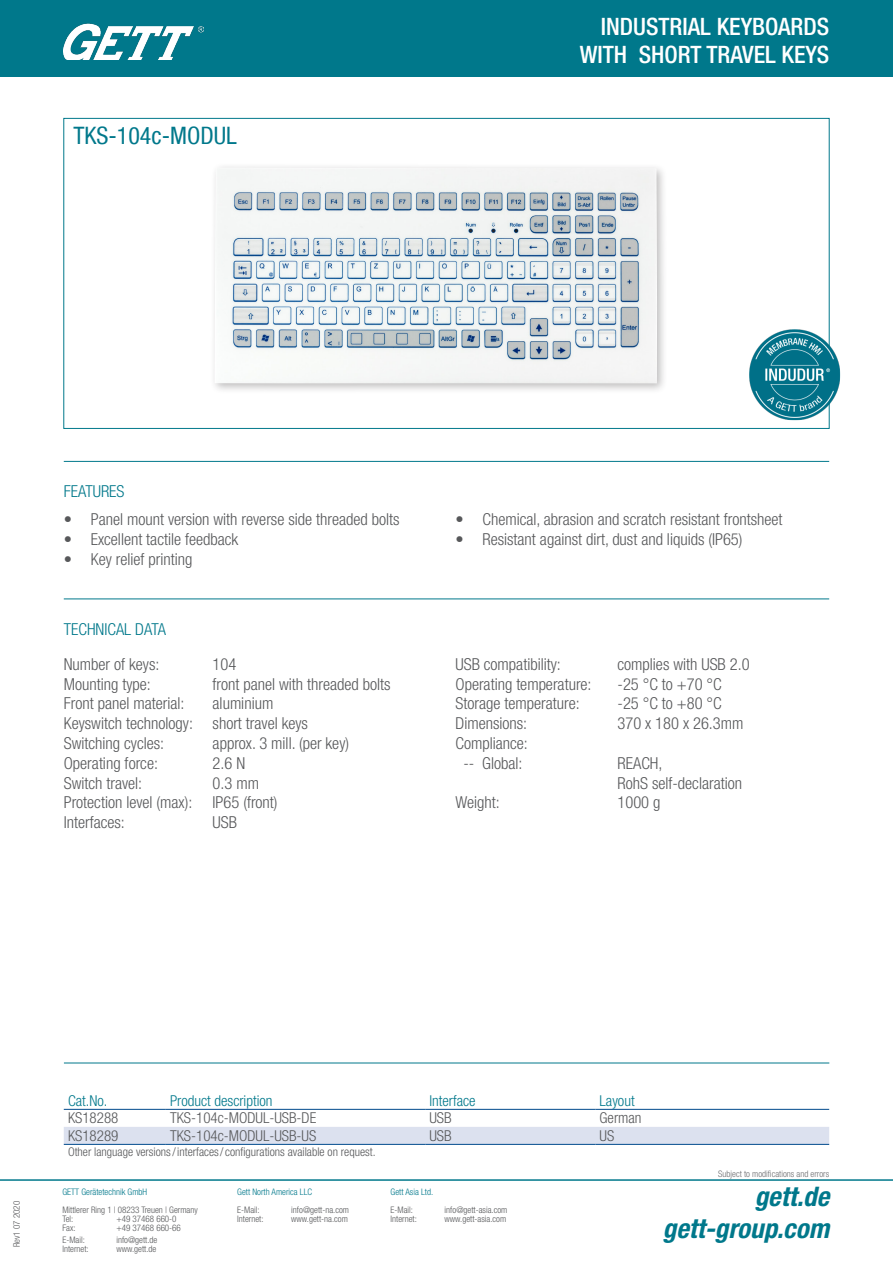
<style>
.page{position:relative;width:893px;height:1263px;background:#fff}
.page>*{position:absolute;margin:0;border:0;box-sizing:border-box;transform-origin:0 0}
.t1{font:italic 700 condensed 27px "Helvetica Neue LT Pro";color:#00788b}
.t2{font:500 condensed 24px "Helvetica Neue LT Com";color:#fff}
.t3{font:condensed 24px "Helvetica Neue LT Com";color:#00788b}
.t4{font:300 condensed 16.5px "Helvetica Neue LT Com";color:#57585a}
.t5{font:300 condensed 16.5px "Helvetica Neue LT Com";color:#00788b}
.t6{font:300 condensed 15px "Helvetica Neue LT Com";color:#57585a}
.t7{font:300 condensed 15px "Helvetica Neue LT Com";color:#00788b}
.t8{font:300 condensed 12px "Helvetica Neue LT Com";color:#57585a}
.t9{font:300 condensed 9px/9px "Helvetica Neue LT Com";color:#57585a}
.t10{font:300 condensed 9px "Helvetica Neue LT Com";color:#00788b}
.t11{font:300 condensed 9px "Helvetica Neue LT Com";color:#6c6d70}
</style>
<div class="page">
<hr style="left:64px;top:598px;width:765px;height:1px;background:#00788b">
<hr style="left:64px;top:1062px;width:765px;height:1px;background:#00788b">
<hr style="left:64px;top:461px;width:765px;height:1px;background:#00788b">
<div style="left:209px;top:162px;width:459px;height:233px;background:#231f20;opacity:.3"></div>
<img style="left:215px;top:168px;width:442px;height:215px">
<div style="left:0;top:0;width:893px;height:77px;background:#00788b"></div>
<img style="left:64px;top:23px;width:140px;height:37px">
<hr style="left:0;top:1179px;width:893px;height:2px;background:#00788b">
<div style="left:64px;top:1127px;width:765px;height:17px;background:#dce1ef"></div>
<hr style="left:64px;top:1144px;width:102px;height:1px;background:#004a8d">
<hr style="left:166px;top:1144px;width:259px;height:1px;background:#004a8d">
<hr style="left:425px;top:1144px;width:170px;height:1px;background:#004a8d">
<hr style="left:595px;top:1144px;width:234px;height:1px;background:#004a8d">
<hr style="left:64px;top:1109px;width:102px;height:1px;background:#004a8d">
<hr style="left:166px;top:1109px;width:259px;height:1px;background:#004a8d">
<hr style="left:425px;top:1109px;width:170px;height:1px;background:#004a8d">
<hr style="left:595px;top:1109px;width:234px;height:1px;background:#004a8d">
<img style="left:749px;top:323px;width:92px;height:102px">
<p class="t3" style="left:73px;top:121px;width:165px">TKS-104c-MODUL</p>
<p class="t2" style="left:601px;top:12px;width:230px">INDUSTRIAL KEYBOARDS</p>
<p class="t2" style="left:580px;top:41px;width:251px">WITH SHORT TRAVEL KEYS</p>
<p class="t5" style="left:64px;top:481px;width:62px">FEATURES</p>
<p class="t4" style="left:64px;top:510px;width:337px">• Panel mount version with reverse side threaded bolts</p>
<p class="t4" style="left:64px;top:530px;width:176px">• Excellent tactile feedback</p>
<p class="t4" style="left:64px;top:549px;width:130px">• Key relief printing</p>
<p class="t5" style="left:64px;top:619px;width:104px">TECHNICAL DATA</p>
<p class="t4" style="left:64px;top:654px;width:97px">Number of keys:</p>
<p class="t4" style="left:213px;top:654px;width:25px">104</p>
<p class="t4" style="left:64px;top:674px;width:89px">Mounting type:</p>
<p class="t4" style="left:213px;top:674px;width:180px">front panel with threaded bolts</p>
<p class="t4" style="left:64px;top:694px;width:122px">Front panel material:</p>
<p class="t4" style="left:213px;top:694px;width:62px">aluminium</p>
<p class="t4" style="left:64px;top:714px;width:246px">Keyswitch technology: short travel keys</p>
<p class="t4" style="left:64px;top:734px;width:102px">Switching cycles:</p>
<p class="t4" style="left:213px;top:734px;width:138px">approx. 3 mill. (per key)</p>
<p class="t4" style="left:64px;top:753px;width:96px">Operating force:</p>
<p class="t4" style="left:213px;top:753px;width:34px">2.6 N</p>
<p class="t4" style="left:64px;top:773px;width:80px">Switch travel:</p>
<p class="t4" style="left:213px;top:773px;width:48px">0.3 mm</p>
<p class="t4" style="left:64px;top:793px;width:215px">Protection level (max): IP65 (front)</p>
<p class="t4" style="left:64px;top:813px;width:63px">Interfaces:</p>
<p class="t4" style="left:213px;top:813px;width:26px">USB</p>
<p class="t4" style="left:455px;top:510px;width:329px">• Chemical, abrasion and scratch resistant frontsheet</p>
<p class="t4" style="left:455px;top:530px;width:289px">• Resistant against dirt, dust and liquids (IP65)</p>
<p class="t4" style="left:455px;top:654px;width:107px">USB compatibility:</p>
<p class="t4" style="left:617px;top:654px;width:134px">complies with USB 2.0</p>
<p class="t4" style="left:455px;top:674px;width:138px">Operating temperature:</p>
<p class="t4" style="left:617px;top:674px;width:106px">-25 °C to +70 °C</p>
<p class="t4" style="left:455px;top:694px;width:126px">Storage temperature:</p>
<p class="t4" style="left:617px;top:694px;width:106px">-25 °C to +80 °C</p>
<p class="t4" style="left:455px;top:714px;width:73px">Dimensions:</p>
<p class="t4" style="left:617px;top:714px;width:127px">370 x 180 x 26.3mm</p>
<p class="t4" style="left:455px;top:734px;width:74px">Compliance:</p>
<p class="t4" style="left:463px;top:753px;width:61px">-- Global:</p>
<p class="t4" style="left:617px;top:753px;width:46px">REACH,</p>
<p class="t4" style="left:617px;top:773px;width:126px">RohS self-declaration</p>
<p class="t4" style="left:455px;top:793px;width:46px">Weight:</p>
<p class="t4" style="left:617px;top:793px;width:44px">1000 g</p>
<p class="t9" style="left:12px;top:1247px;width:48px;rotate:-90deg">Rev1 07 2020</p>
<p class="t7" style="left:68px;top:1092px;width:41px">Cat.No.</p>
<p class="t7" style="left:170px;top:1092px;width:104px">Product description</p>
<p class="t7" style="left:429px;top:1092px;width:48px">Interface</p>
<p class="t7" style="left:600px;top:1092px;width:37px">Layout</p>
<p class="t6" style="left:68px;top:1109px;width:52px">KS18288</p>
<p class="t6" style="left:170px;top:1109px;width:148px">TKS-104c-MODUL-USB-DE</p>
<p class="t6" style="left:429px;top:1109px;width:24px">USB</p>
<p class="t6" style="left:600px;top:1109px;width:43px">German</p>
<p class="t6" style="left:68px;top:1127px;width:52px">KS18289</p>
<p class="t6" style="left:170px;top:1127px;width:148px">TKS-104c-MODUL-USB-US</p>
<p class="t6" style="left:429px;top:1127px;width:24px">USB</p>
<p class="t6" style="left:600px;top:1127px;width:16px">US</p>
<p class="t8" style="left:68px;top:1145px;width:309px">Other language versions/interfaces/ configurations available on request.</p>
<p class="t11" style="left:718px;top:1168px;width:112px">Subject to modifications and errors</p>
<p class="t10" style="left:62px;top:1186px;width:86px">GETT Gerätetechnik GmbH</p>
<p class="t9" style="left:62px;top:1205px;width:137px">Mittlerer Ring 1 | 08233 Treuen | Germany<br>Tel:</p>
<p class="t9" style="left:116px;top:1214px;width:62px">+49 37468 660-0</p>
<p class="t9" style="left:62px;top:1223px;width:15px">Fax:</p>
<p class="t9" style="left:116px;top:1223px;width:66px">+49 37468 660-66</p>
<p class="t9" style="left:62px;top:1235px;width:24px">E-Mail:</p>
<p class="t9" style="left:116px;top:1235px;width:43px">info@gett.de</p>
<p class="t9" style="left:62px;top:1244px;width:28px">Internet:</p>
<p class="t9" style="left:116px;top:1244px;width:41px">www.gett.de</p>
<p class="t10" style="left:237px;top:1186px;width:76px">Gett North America LLC</p>
<p class="t9" style="left:237px;top:1205px;width:24px">E-Mail:</p>
<p class="t9" style="left:291px;top:1205px;width:59px">info@gett-na.com</p>
<p class="t9" style="left:237px;top:1214px;width:28px">Internet:</p>
<p class="t9" style="left:291px;top:1214px;width:58px">www.gett-na.com</p>
<p class="t10" style="left:391px;top:1186px;width:44px">Gett Asia Ltd.</p>
<p class="t9" style="left:391px;top:1205px;width:24px">E-Mail:</p>
<p class="t9" style="left:445px;top:1205px;width:64px">info@gett-asia.com</p>
<p class="t9" style="left:391px;top:1214px;width:28px">Internet:</p>
<p class="t9" style="left:445px;top:1214px;width:63px">www.gett-asia.com</p>
<p class="t1" style="left:755px;top:1180px;width:76px">gett.de</p>
<p class="t1" style="left:663px;top:1213px;width:168px">gett-group.com</p>
</div>
